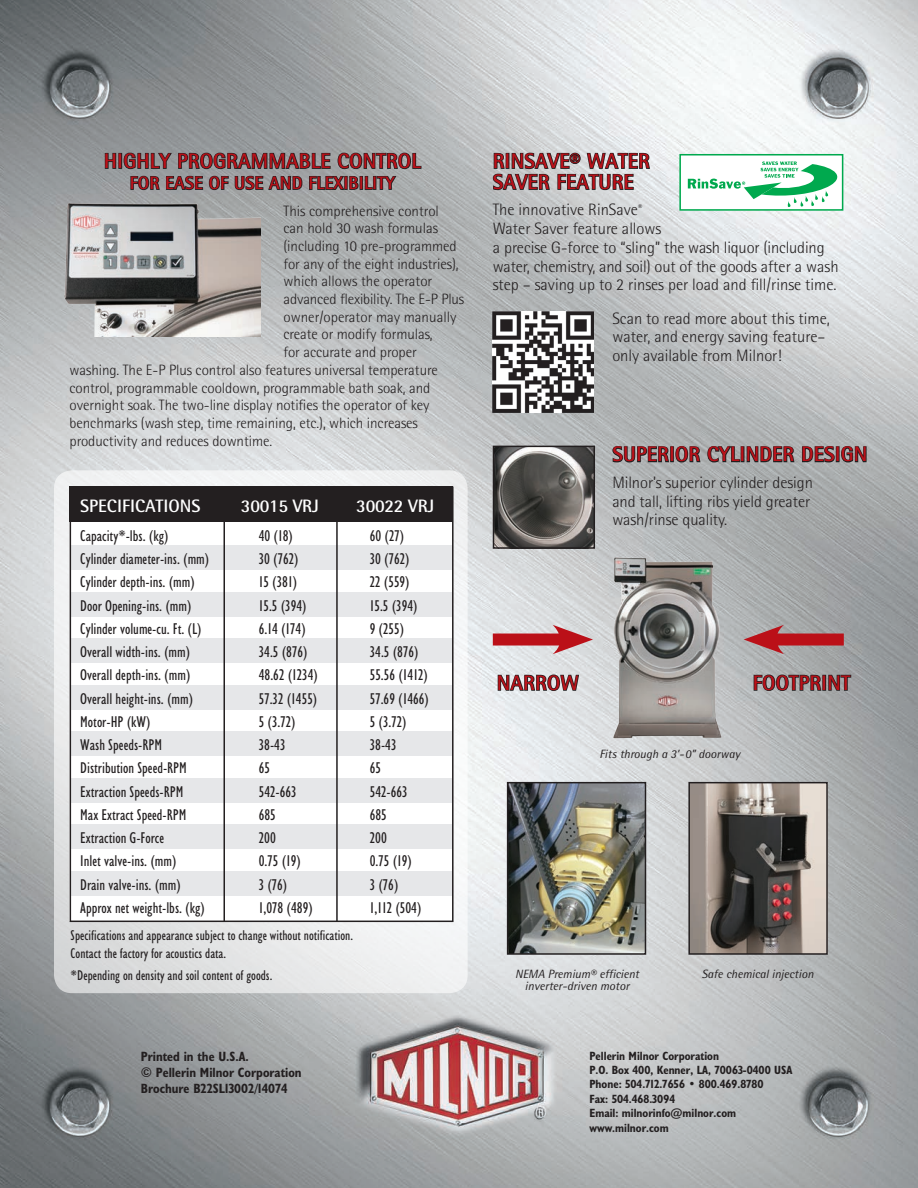
<style>
.page{position:relative;width:918px;height:1188px;background:#fff}
.page>*{position:absolute;margin:0;border:0;box-sizing:border-box;transform-origin:0 0}
.t1{font:700 21px/21px "Rotis Semi Sans";letter-spacing:.01em;color:#bb1018}
.t2{font:700 18px "Rotis Semi Sans";letter-spacing:-.01em;color:#fff}
.t3{font:700 18px "Rotis Semi Sans";letter-spacing:.01em;color:#bb1018}
.t4{font:300 16.5px/18.8px "Rotis Semi Sans";color:#231f20}
.t5{font:condensed 15.75px "Humanist 521 BT";color:#231f20}
.t6{font:300 15px "Rotis Semi Sans";letter-spacing:-.005em;color:#231f20}
.t7{font:condensed 14.25px/17.1px "Humanist 521 BT";color:#231f20}
.t8{font:700 condensed 13.5px/16.2px "Humanist 521 BT";color:#231f20}
.t9{font:700 condensed 12px/14.4px "Humanist 521 BT";color:#231f20}
.t10{font:italic 12px/12px "Rotis Semi Sans";color:#231f20;text-align:center}
</style>
<div class="page">
<img style="left:0;top:0;width:918px;height:1188px">
<div style="left:680px;top:155px;width:163px;height:55px;background:#fff"></div>
<div style="left:679px;top:154px;width:164px;height:57px;border:2px solid #00a94e"></div>
<svg style="left:688px;top:161px;width:155px;height:47px"></svg>
<img style="left:496px;top:449px;width:96px;height:97px">
<div style="left:493px;top:446px;width:102px;height:103px;border:2px solid #231f20"></div>
<svg style="left:612px;top:445px;width:89px;height:18px;background:#6a6a6b"></svg>
<svg style="left:707px;top:443px;width:88px;height:22px;background:#767778"></svg>
<svg style="left:801px;top:443px;width:66px;height:22px"></svg>
<img style="left:510px;top:785px;width:133px;height:167px">
<div style="left:507px;top:782px;width:139px;height:173px;border:2px solid #231f20"></div>
<svg style="left:492px;top:145px;width:159px;height:51px;background:#9c9d9e"></svg>
<img style="left:607px;top:556px;width:121px;height:186px">
<div style="left:493px;top:634px;width:76px;height:12px;background:#bb1018"></div>
<svg style="left:553px;top:625px;width:40px;height:29px"></svg>
<div style="left:767px;top:634px;width:77px;height:12px;background:#bb1018"></div>
<svg style="left:744px;top:625px;width:40px;height:29px"></svg>
<svg style="left:497px;top:667px;width:83px;height:36px;background:#b3b4b6"></svg>
<svg style="left:753px;top:674px;width:69px;height:18px"></svg>
<div style="left:822px;top:675px;width:4px;height:16px;border:2px solid #231f20"></div>
<svg style="left:828px;top:672px;width:24px;height:21px"></svg>
<img style="left:691px;top:785px;width:134px;height:167px">
<div style="left:688px;top:782px;width:140px;height:173px;border:2px solid #231f20"></div>
<img style="left:59px;top:198px;width:201px;height:139px">
<svg style="left:104px;top:152px;width:13px;height:18px"></svg>
<div style="left:118px;top:153px;width:4px;height:16px;border:2px solid #231f20"></div>
<svg style="left:123px;top:145px;width:299px;height:48px;background:#77787a"></svg>
<svg style="left:54px;top:470px;width:414px;height:523px;fill:#ecedee"></svg>
<div style="left:70px;top:486px;width:383px;height:434px;background:#fff"></div>
<div style="left:71px;top:546px;width:381px;height:24px;background:#e6e7e9"></div>
<div style="left:71px;top:871px;width:381px;height:25px;background:#e6e7e9"></div>
<div style="left:71px;top:825px;width:381px;height:24px;background:#e6e7e9"></div>
<div style="left:71px;top:778px;width:381px;height:25px;background:#e6e7e9"></div>
<div style="left:71px;top:732px;width:381px;height:24px;background:#e6e7e9"></div>
<div style="left:71px;top:685px;width:381px;height:24px;background:#e6e7e9"></div>
<div style="left:71px;top:639px;width:381px;height:24px;background:#e6e7e9"></div>
<div style="left:71px;top:592px;width:381px;height:24px;background:#e6e7e9"></div>
<div style="left:70px;top:486px;width:383px;height:36px;background:#231f20"></div>
<hr style="left:336px;top:520px;width:2px;height:402px;background:#231f20">
<hr style="left:224px;top:519px;width:1px;height:402px;background:#231f20">
<img style="left:493px;top:311px;width:101px;height:102px">
<div style="left:70px;top:487px;width:384px;height:435px;border:2px solid #231f20"></div>
<h1 class="t1" style="left:104px;top:150px;width:87px">HIGHLY PROGRA</h1>
<h1 class="t1" style="left:251px;top:150px;width:112px">MMABLE CONTROL</h1>
<p class="t3" style="left:130px;top:172px;width:152px">FOR EASE OF USE AND</p>
<p class="t3" style="left:308px;top:172px;width:59px">FLEXI BILITY</p>
<p class="t6" style="left:284px;top:202px;width:157px">This comprehensive control</p>
<p class="t6" style="left:284px;top:220px;width:156px">can hold 30 wash formulas</p>
<p class="t6" style="left:284px;top:237px;width:175px">(including 10 pre-programmed</p>
<p class="t6" style="left:284px;top:255px;width:177px">for any of the eight industries),</p>
<p class="t6" style="left:284px;top:273px;width:150px">which allows the operator</p>
<p class="t6" style="left:284px;top:290px;width:182px">advanced flexibility. The E-P Plus</p>
<p class="t6" style="left:284px;top:308px;width:174px">owner/operator may manually</p>
<p class="t6" style="left:284px;top:326px;width:150px">create or modify formulas,</p>
<p class="t6" style="left:284px;top:344px;width:135px">for accurate and proper</p>
<p class="t6" style="left:70px;top:361px;width:370px">washing. The E-P Plus control also features universal temperature</p>
<p class="t6" style="left:70px;top:379px;width:362px">control, programmable cooldown, programmable bath soak, and</p>
<p class="t6" style="left:70px;top:397px;width:361px">overnight soak. The two-line display notifies the operator of key</p>
<p class="t6" style="left:70px;top:414px;width:350px">benchmarks (wash step, time remaining, etc.), which increases</p>
<p class="t6" style="left:70px;top:432px;width:204px">productivity and reduces downtime.</p>
<p class="t2" style="left:80px;top:495px;width:68px">SPE CI FICATION</p>
<p class="t2" style="left:191px;top:495px;width:11px">S</p>
<p class="t2" style="left:241px;top:495px;width:79px">30015 VRJ</p>
<p class="t2" style="left:356px;top:495px;width:79px">30022 VRJ</p>
<p class="t5" style="left:80px;top:526px;width:90px">Capacity*-lbs. (kg)</p>
<p class="t5" style="left:259px;top:526px;width:36px">40 (18)</p>
<p class="t5" style="left:370px;top:526px;width:36px">60 (27)</p>
<p class="t5" style="left:80px;top:550px;width:131px">Cylinder diameter-ins. (mm)</p>
<p class="t5" style="left:259px;top:550px;width:42px">30 (762)</p>
<p class="t5" style="left:370px;top:550px;width:42px">30 (762)</p>
<p class="t5" style="left:80px;top:573px;width:116px">Cylinder depth-ins. (mm)</p>
<p class="t5" style="left:259px;top:573px;width:40px">15 (381)</p>
<p class="t5" style="left:370px;top:573px;width:42px">22 (559)</p>
<p class="t5" style="left:80px;top:596px;width:113px">Door Opening-ins. (mm)</p>
<p class="t5" style="left:259px;top:596px;width:49px">15.5 (394)</p>
<p class="t5" style="left:370px;top:596px;width:49px">15.5 (394)</p>
<p class="t5" style="left:80px;top:619px;width:123px">Cylinder volume-cu. Ft. (L)</p>
<p class="t5" style="left:259px;top:619px;width:49px">6.14 (174)</p>
<p class="t5" style="left:370px;top:619px;width:36px">9 (255)</p>
<p class="t5" style="left:80px;top:643px;width:112px">Overall width-ins. (mm)</p>
<p class="t5" style="left:259px;top:643px;width:50px">34.5 (876)</p>
<p class="t5" style="left:370px;top:643px;width:50px">34.5 (876)</p>
<p class="t5" style="left:80px;top:666px;width:112px">Overall depth-ins. (mm)</p>
<p class="t5" style="left:259px;top:666px;width:61px">48.62 (1234)</p>
<p class="t5" style="left:370px;top:666px;width:60px">55.56 (1412)</p>
<p class="t5" style="left:80px;top:689px;width:114px">Overall height-ins. (mm)</p>
<p class="t5" style="left:259px;top:689px;width:60px">57.32 (1455)</p>
<p class="t5" style="left:370px;top:689px;width:61px">57.69 (1466)</p>
<p class="t5" style="left:80px;top:712px;width:72px">Motor-HP (kW)</p>
<p class="t5" style="left:259px;top:712px;width:39px">5 (3.72)</p>
<p class="t5" style="left:370px;top:712px;width:39px">5 (3.72)</p>
<p class="t5" style="left:80px;top:736px;width:83px">Wash Speeds-RPM</p>
<p class="t5" style="left:259px;top:736px;width:28px">38-43</p>
<p class="t5" style="left:370px;top:736px;width:28px">38-43</p>
<p class="t5" style="left:80px;top:759px;width:108px">Distribution Speed-RPM</p>
<p class="t5" style="left:259px;top:759px;width:13px">65</p>
<p class="t5" style="left:370px;top:759px;width:13px">65</p>
<p class="t5" style="left:80px;top:782px;width:105px">Extraction Speeds-RPM</p>
<p class="t5" style="left:259px;top:782px;width:39px">542-663</p>
<p class="t5" style="left:370px;top:782px;width:39px">542-663</p>
<p class="t5" style="left:80px;top:805px;width:108px">Max Extract Speed-RPM</p>
<p class="t5" style="left:259px;top:805px;width:19px">685</p>
<p class="t5" style="left:370px;top:805px;width:19px">685</p>
<p class="t5" style="left:80px;top:829px;width:85px">Extraction G-Force</p>
<p class="t5" style="left:259px;top:829px;width:19px">200</p>
<p class="t5" style="left:370px;top:829px;width:19px">200</p>
<p class="t5" style="left:80px;top:852px;width:98px">Inlet valve-ins. (mm)</p>
<p class="t5" style="left:259px;top:852px;width:44px">0.75 (19)</p>
<p class="t5" style="left:370px;top:852px;width:44px">0.75 (19)</p>
<p class="t5" style="left:80px;top:875px;width:102px">Drain valve-ins. (mm)</p>
<p class="t5" style="left:259px;top:875px;width:30px">3 (76)</p>
<p class="t5" style="left:370px;top:875px;width:30px">3 (76)</p>
<p class="t5" style="left:80px;top:898px;width:126px">Approx net weight-lbs. (kg)</p>
<p class="t5" style="left:259px;top:898px;width:56px">1,078 (489)</p>
<p class="t5" style="left:370px;top:898px;width:53px">1,112 (504)</p>
<p class="t7" style="left:71px;top:927px;width:284px">Specifications and appearance subject to change without notification.<br>Contact the factory for acoustics data.</p>
<p class="t7" style="left:71px;top:967px;width:203px">*Depending on density and soil content of goods.</p>
<p class="t8" style="left:141px;top:1048px;width:162px">Printed in the U.S.A.<br>© Pellerin Milnor Corporation<br>Brochure B22SL13002/14074</p>
<h1 class="t1" style="left:493px;top:150px;width:159px">RINSAVE® WATER<br>SAVER FEATURE</h1>
<p class="t4" style="left:493px;top:201px;width:347px">The innovative RinSave<sup>®<br></sup>Water Saver feature allows<br>a precise G-force to “sling” the wash liquor (including water, chemistry, and soil) out of the goods after a wash step – saving up to 2 rinses per load and fill/rinse time.</p>
<p class="t4" style="left:612px;top:309px;width:219px">Scan to read more about this time, water, and energy saving feature– only available from Milnor!</p>
<h1 class="t1" style="left:612px;top:444px;width:257px">SUPERIOR CYLINDER DESIGN</h1>
<p class="t4" style="left:612px;top:473px;width:202px">Milnor’s superior cylinder design and tall, lifting ribs yield greater wash/rinse quality.</p>
<h1 class="t1" style="left:497px;top:672px;width:82px">NARROW</h1>
<h1 class="t1" style="left:753px;top:672px;width:99px">FOOTPRINT</h1>
<p class="t10" style="left:600px;top:748px;width:142px">Fits through a 3’-0” doorway</p>
<p class="t10" style="left:515px;top:968px;width:125px">NEMA Premium® efficient inverter-driven motor</p>
<p class="t10" style="left:702px;top:968px;width:113px">Safe chemical injection</p>
<p class="t9" style="left:589px;top:1048px;width:204px">Pellerin Milnor Corporation<br>P.O. Box 400, Kenner, LA, 70063-0400 USA<br>Phone: 504.712.7656 • 800.469.8780<br>Fax: 504.468.3094<br>Email: milnorinfo@milnor.com www.milnor.com</p>
</div>
